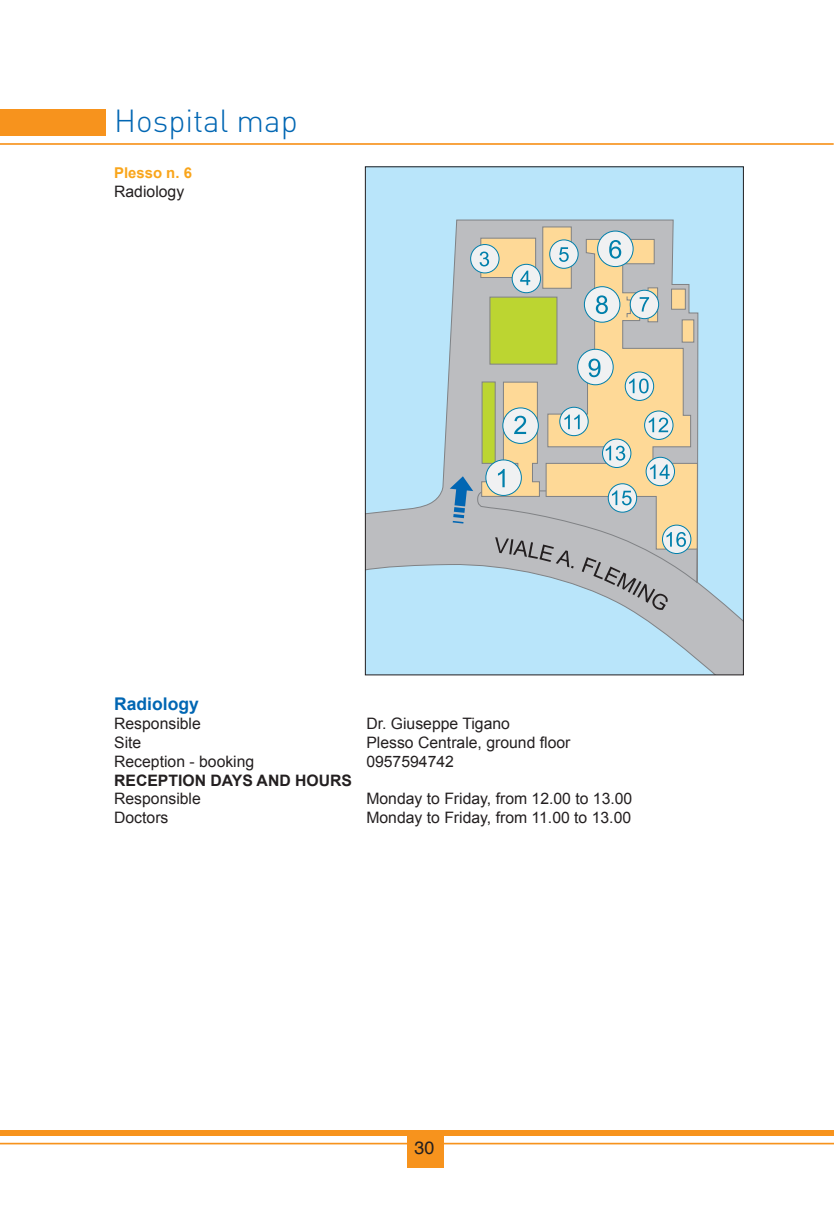
<style>
.page{position:relative;width:834px;height:1221px;background:#fff}
.page>*{position:absolute;margin:0;border:0;box-sizing:border-box;transform-origin:0 0}
.t1{font:300 31.5px "DIN";color:#0166b3}
.t2{font:17.85px "Helvetica";color:#231f20}
.t3{font:700 17.5px "Arial";color:#0166b3}
.t4{font:15.75px "Arial";color:#231f20}
.t5{font:700 15.75px "Arial";color:#231f20}
.t6{font:700 14.88px "Arial";color:#f9a51b}
</style>
<div class="page">
<hr style="left:0;top:143px;width:833px;height:2px;background:#f7931d">
<div style="left:0;top:1130px;width:833px;height:5px;background:#f7931d"></div>
<hr style="left:0;top:1142px;width:833px;height:2px;background:#f7931d">
<div style="left:0;top:109px;width:105px;height:26px;background:#f7931d"></div>
<div style="left:407px;top:1130px;width:36px;height:37px;background:#f7931d"></div>
<div style="left:365px;top:167px;width:378px;height:508px;background:#b9e5fa"></div>
<svg style="left:367px;top:219px;width:374px;height:454px"></svg>
<div style="left:480px;top:238px;width:56px;height:40px;background:#fed997;border:1px solid #808285"></div>
<div style="left:542px;top:226px;width:29px;height:63px;background:#fed997;border:1px solid #808285"></div>
<svg style="left:545px;top:238px;width:153px;height:120px;background:#cac5b5"></svg>
<div style="left:489px;top:297px;width:68px;height:67px;background:#bcd531;border:1px solid #808285"></div>
<svg style="left:626px;top:295px;width:5px;height:23px"></svg>
<div style="left:470px;top:244px;width:29px;height:29px;background:#f0f1f2;border-radius:50%"></div>
<div style="left:470px;top:244px;width:29px;height:29px;border:1px solid #007fab;border-radius:50%"></div>
<svg style="left:479px;top:251px;width:10px;height:15px"></svg>
<div style="left:512px;top:264px;width:28px;height:29px;background:#f0f1f2;border-radius:50%"></div>
<div style="left:511px;top:264px;width:30px;height:29px;border:1px solid #007fab;border-radius:50%"></div>
<svg style="left:520px;top:270px;width:10px;height:15px"></svg>
<div style="left:549px;top:240px;width:29px;height:28px;background:#f0f1f2;border-radius:50%"></div>
<div style="left:549px;top:239px;width:29px;height:30px;border:1px solid #007fab;border-radius:50%"></div>
<svg style="left:559px;top:247px;width:9px;height:15px"></svg>
<div style="left:597px;top:231px;width:36px;height:35px;background:#f0f1f2;border-radius:50%"></div>
<div style="left:597px;top:231px;width:36px;height:36px;border:1px solid #007fab;border-radius:50%"></div>
<svg style="left:609px;top:240px;width:12px;height:18px"></svg>
<div style="left:584px;top:287px;width:35px;height:35px;background:#f0f1f2;border-radius:50%"></div>
<div style="left:584px;top:286px;width:36px;height:36px;border:1px solid #007fab;border-radius:50%"></div>
<svg style="left:595px;top:295px;width:12px;height:19px"></svg>
<svg style="left:577px;top:349px;width:36px;height:36px"></svg>
<div style="left:577px;top:349px;width:36px;height:36px;border:1px solid #007fab;border-radius:50%"></div>
<div style="left:630px;top:290px;width:28px;height:28px;background:#f0f1f2;border-radius:50%"></div>
<div style="left:629px;top:290px;width:30px;height:29px;border:1px solid #007fab;border-radius:50%"></div>
<svg style="left:639px;top:297px;width:10px;height:14px"></svg>
<svg style="left:449px;top:358px;width:249px;height:252px;background:#c5c6b8"></svg>
<h1 class="t1" style="left:114px;top:102px;width:185px">Hospital map</h1>
<p class="t6" style="left:114px;top:163px;width:79px">Plesso n. 6</p>
<p class="t4" style="left:114px;top:181px;width:72px">Radiology</p>
<p class="t3" style="left:114px;top:692px;width:86px">Radiology</p>
<p class="t4" style="left:114px;top:713px;width:88px">Responsible</p>
<p class="t4" style="left:366px;top:713px;width:145px">Dr. Giuseppe Tigano</p>
<p class="t4" style="left:114px;top:731px;width:29px">Site</p>
<p class="t4" style="left:366px;top:731px;width:205px">Plesso Centrale, ground floor</p>
<p class="t4" style="left:114px;top:750px;width:142px">Reception - booking</p>
<p class="t4" style="left:366px;top:750px;width:89px">0957594742</p>
<p class="t5" style="left:114px;top:769px;width:239px">RECEPTION DAYS AND HOURS</p>
<p class="t4" style="left:114px;top:788px;width:88px">Responsible</p>
<p class="t4" style="left:366px;top:788px;width:267px">Monday to Friday, from 12.00 to 13.00</p>
<p class="t4" style="left:114px;top:807px;width:56px">Doctors</p>
<p class="t4" style="left:366px;top:807px;width:266px">Monday to Friday, from 11.00 to 13.00</p>
<p class="t2" style="left:414px;top:1134px;width:21px">30</p>
</div>
